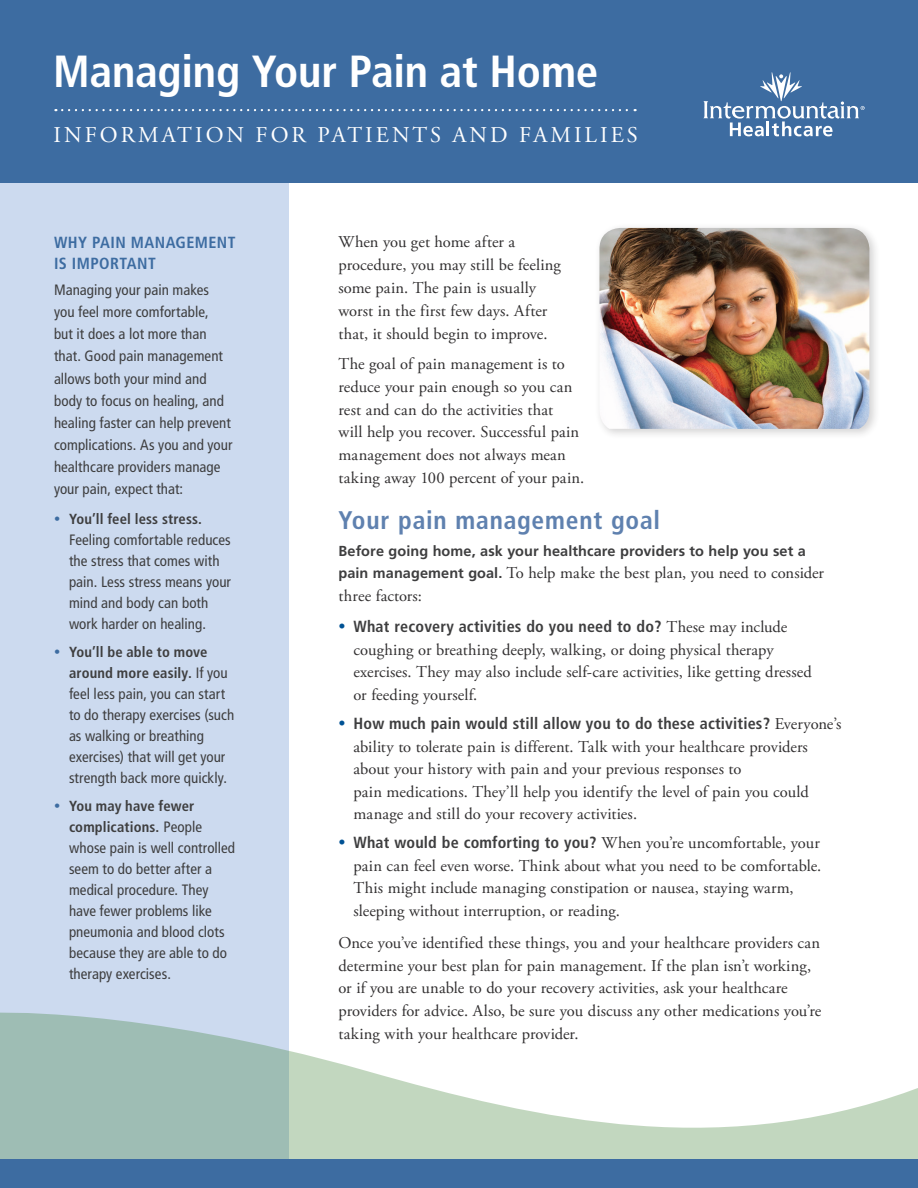
<style>
.page{position:relative;width:918px;height:1188px;background:#fff}
.page>*{position:absolute;margin:0;border:0;box-sizing:border-box;transform-origin:0 0}
.t1{font:700 condensed 45px "Frutiger LT Std";letter-spacing:-.005em;color:#fff}
.head_1{font:700 condensed 25.5px "Frutiger LT Std";letter-spacing:.03em;color:#5f81af}
.sub_head_all_caps_in{font:22.5px "Adobe Garamond Pro";letter-spacing:.135em;color:#fff}
.main{font:16.5px/22.8px "Adobe Garamond Pro";letter-spacing:.005em;color:#312f30}
.t2{font:700 condensed 16.2px "Frutiger LT Std";letter-spacing:.01em;color:#3e3e3f}
.side_bar_head{font:700 condensed 16.2px/21px "Frutiger LT Std";letter-spacing:.025em;color:#3d6ca1}
.side_bar_text{font:condensed 15px/21px "Frutiger LT Std";letter-spacing:.005em;color:#3e3e3f}
.t3{font:700 condensed 14.7px/21px "Frutiger LT Std";letter-spacing:.01em;color:#3e3e3f}
.main-2{font:700 14.4px "Frutiger LT Std";letter-spacing:.005em;color:#3e3e3f}
.s1{font-weight:300;font-size:12.3px;color:#3d6ca1}
.s2{font-weight:400;font-size:15px}
.s3{font-family:"Frutiger LT Std";font-weight:700;font-size:14.4px;color:#3e3e3f}
.s4{font-size:14.25px;color:#005294}
.s5{font-family:"Adobe Garamond Pro";font-weight:400;font-stretch:normal;font-size:16.5px;color:#312f30}
.s6{font-family:"Frutiger LT Std";font-weight:700;font-stretch:condensed;font-size:14.25px;color:#005294}
.s7{font-family:"Frutiger LT Std";font-weight:700;font-stretch:condensed;font-size:16.2px;color:#3e3e3f}
</style>
<div class="page">
<div style="left:0;top:175px;width:289px;height:1013px;background:#ccdaef"></div>
<div style="left:0;top:0;width:918px;height:183px;background:#3d6ca1"></div>
<svg style="left:62px;top:109px;width:574px;height:2px"></svg>
<svg style="left:0;top:1012px;width:918px;height:147px"></svg>
<div style="left:0;top:1159px;width:918px;height:29px;background:#3d6ca1"></div>
<svg style="left:703px;top:72px;width:162px;height:64px"></svg>
<div style="left:594px;top:223px;width:286px;height:217px;background:#231f20;opacity:.2"></div>
<img style="left:599px;top:228px;width:270px;height:201px">
<p class="t1" style="left:53px;top:44px;width:547px">Managing Your Pain at Home</p>
<p class="sub_head_all_caps_in" style="left:53px;top:121px;width:586px">INFORMATION FOR PATIENTS AND FAMILIES</p>
<p class="side_bar_head" style="left:54px;top:232px;width:183px">WHY PAIN MANAGEMENT<br>IS IMPORTANT</p>
<p class="side_bar_text" style="left:54px;top:279px;width:180px;line-height:22.2px">Managing your pain makes you feel more comfortable,<br>but it does a lot more than that. Good pain management allows both your mind and body to focus on healing, and healing faster can help prevent complications. As you and your healthcare providers manage your pain, expect that:</p>
<p class="t3" style="left:54px;top:508px;width:150px"><span class="s1">•</span> You’ll feel less stress.</p>
<p class="side_bar_text" style="left:69px;top:529px;width:164px">Feeling comfortable reduces the stress that comes with pain. Less stress means your mind and body can both work harder on healing.</p>
<p class="t3" style="left:69px;top:641px;width:160px;text-indent:-15px"><span class="s1">•</span> You’ll be able to move around more easily. <span class="s2">If you</span></p>
<p class="side_bar_text" style="left:69px;top:683px;width:167px">feel less pain, you can start to do therapy exercises (such as walking or breathing exercises) that will get your strength back more quickly.</p>
<p class="t3" style="left:69px;top:795px;width:135px;text-indent:-15px"><span class="s1">•</span> You may have fewer complications. <span class="s2">People</span></p>
<p class="side_bar_text" style="left:69px;top:837px;width:168px">whose pain is well controlled seem to do better after a medical procedure. They have fewer problems like pneumonia and blood clots because they are able to do therapy exercises.</p>
<p class="main" style="left:339px;top:231px;width:224px">When you get home after a procedure, you may still be feeling some pain. The pain is usually worst in the first few days. After that, it should begin to improve.</p>
<p class="main" style="left:339px;top:353px;width:247px">The goal of pain management is to reduce your pain enough so you can rest and can do the activities that<br>will help you recover. Successful pain management does not always mean taking away 100 percent of your pain.</p>
<p class="head_1" style="left:339px;top:505px;width:323px">Your pain management goal</p>
<p class="main-2" style="left:339px;top:542px;width:469px">Before going home, ask your healthcare providers to help you set a</p>
<p class="main" style="left:339px;top:562px;width:487px"><span class="s3">pain management goal.</span> To help make the best plan, you need to consider three factors:</p>
<p class="t2" style="left:339px;top:617px;width:450px"><span class="s4">•</span> What recovery activities do you need to do? <span class="s5">These may include</span></p>
<p class="main" style="left:354px;top:639px;width:460px">coughing or breathing deeply, walking, or doing physical therapy exercises. They may also include self-care activities, like getting dressed or feeding yourself.</p>
<p class="t2" style="left:339px;top:714px;width:505px"><span class="s4">•</span> How much pain would still allow you to do these activities? <span class="s5">Everyone’s</span></p>
<p class="main" style="left:354px;top:736px;width:457px">ability to tolerate pain is different. Talk with your healthcare providers about your history with pain and your previous responses to<br>pain medications. They’ll help you identify the level of pain you could manage and still do your recovery activities.</p>
<p class="main" style="left:354px;top:833px;width:469px;text-indent:-15px"><span class="s6">•</span> <span class="s7">What would be comforting to you?</span> When you’re uncomfortable, your pain can feel even worse. Think about what you need to be comfortable.<br>This might include managing constipation or nausea, staying warm, sleeping without interruption, or reading.</p>
<p class="main" style="left:339px;top:932px;width:484px">Once you’ve identified these things, you and your healthcare providers can determine your best plan for pain management. If the plan isn’t working, or if you are unable to do your recovery activities, ask your healthcare providers for advice. Also, be sure you discuss any other medications you’re taking with your healthcare provider.</p>
</div>
